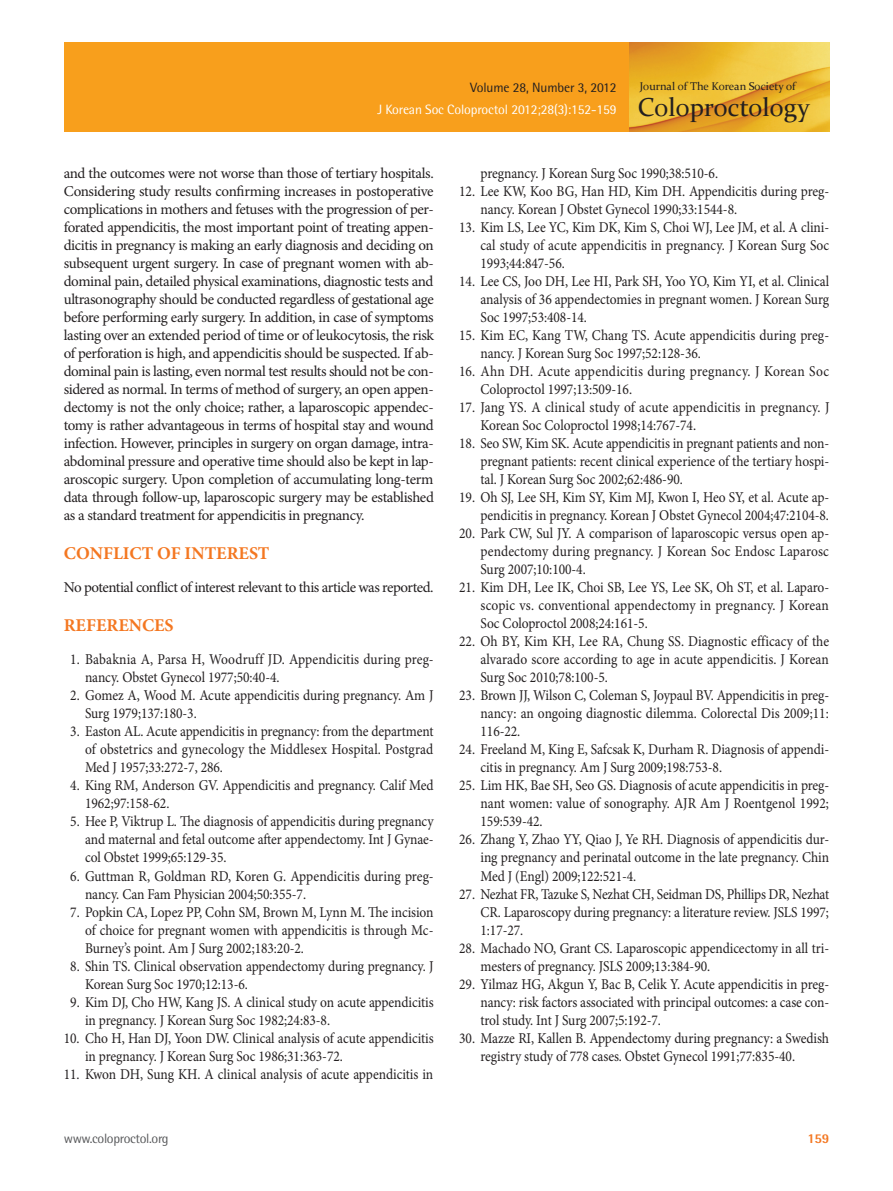
<style>
.page{position:relative;width:893px;height:1191px;background:#fff}
.page>*{position:absolute;margin:0;border:0;box-sizing:border-box;transform-origin:0 0}
.t1{font:25.95px "Constantia";color:#231f20}
.t2{font:700 18px "Minion Pro";color:#f47721}
.t3{font:15px/18px "Minion Pro";letter-spacing:-.005em;color:#231f20;scale:.9 1}
.t4{font:15px/18px "Minion Pro";letter-spacing:-.005em;color:#231f20;text-align:justify}
.t5{font:15px "Minion Pro";letter-spacing:-.035em;color:#231f20}
.t6{font:13.5px "Rotis Semi Sans Std";letter-spacing:-.01em;color:#fff}
.t7{font:13.5px "Rotis Semi Sans Std";letter-spacing:-.01em;color:#231f20}
.t8{font:13.5px "Rotis Semi Sans Std";letter-spacing:-.025em;color:#57585a}
.t9{font:800 13.5px "Rotis Semi Sans Std";color:#f47721}
.t10{font:11.25px "Constantia";color:#231f20}
</style>
<div class="page">
<div style="left:64px;top:43px;width:565px;height:89px;background:#f89f1c"></div>
<img style="left:629px;top:43px;width:200px;height:89px">
<p class="t7" style="left:470px;top:80px;width:148px">Volume 28, Number 3, 2012</p>
<p class="t6" style="left:377px;top:102px;width:241px">J Korean Soc Coloproctol 2012;28(3):152-159</p>
<p class="t10" style="left:640px;top:79px;width:157px">Journal of The Korean Society of</p>
<h1 class="t1" style="left:638px;top:90px;width:174px">Coloproctology</h1>
<p class="t4" style="left:64px;top:164px;width:372px">and the outcomes were not worse than those of tertiary hospitals.<br>Considering study results confirming increases in postoperative complications in mothers and fetuses with the progression of per&shy;forated appendicitis, the most important point of treating appen&shy;dicitis in pregnancy is making an early diagnosis and deciding on subsequent urgent surgery. In case of pregnant women with ab&shy;dominal pain, detailed physical examinations, diagnostic tests and ultrasonography should be conducted regardless of gestational age before performing early surgery. In addition, in case of symptoms lasting over an extended period of time or of leukocytosis, the risk of perforation is high, and appendicitis should be suspected. If ab&shy;dominal pain is lasting, even normal test results should not be con&shy;sidered as normal. In terms of method of surgery, an open appen&shy;dectomy is not the only choice; rather, a laparoscopic appendec&shy;tomy is rather advantageous in terms of hospital stay and wound infection. However, principles in surgery on organ damage, intra&shy;abdominal pressure and operative time should also be kept in lap&shy;aroscopic surgery. Upon completion of accumulating long-term data through follow-up, laparoscopic surgery may be established as a standard treatment for appendicitis in pregnancy.</p>
<p class="t2" style="left:64px;top:540px;width:207px">CONFLICT OF INTEREST</p>
<p class="t5" style="left:64px;top:577px;width:371px">No potential conflict of interest relevant to this article was reported.</p>
<p class="t2" style="left:64px;top:612px;width:111px">REFERENCES</p>
<p class="t3" style="left:85px;top:650px;width:389px;text-indent:-15px">1. Babaknia A, Parsa H, Woodruff JD. Appendicitis during preg&shy;nancy. Obstet Gynecol 1977;50:40-4.</p>
<p class="t3" style="left:85px;top:686px;width:389px;text-indent:-15px">2. Gomez A, Wood M. Acute appendicitis during pregnancy. Am J<br>Surg 1979;137:180-3.</p>
<p class="t3" style="left:85px;top:722px;width:389px;text-align:justify;text-indent:-15px">3. Easton AL. Acute appendicitis in pregnancy: from the department of obstetrics and gynecology the Middlesex Hospital. Postgrad Med J 1957;33:272-7, 286.</p>
<p class="t3" style="left:85px;top:776px;width:389px;text-indent:-15px">4. King RM, Anderson GV. Appendicitis and pregnancy. Calif Med<br>1962;97:158-62.</p>
<p class="t3" style="left:85px;top:812px;width:389px;text-align:justify;text-indent:-15px">5. Hee P, Viktrup L. The diagnosis of appendicitis during pregnancy and maternal and fetal outcome after appendectomy. Int J Gynae&shy;col Obstet 1999;65:129-35.</p>
<p class="t3" style="left:85px;top:866px;width:389px;text-indent:-15px">6. Guttman R, Goldman RD, Koren G. Appendicitis during preg&shy;nancy. Can Fam Physician 2004;50:355-7.</p>
<p class="t3" style="left:85px;top:902px;width:389px;text-align:justify;text-indent:-15px">7. Popkin CA, Lopez PP, Cohn SM, Brown M, Lynn M. The incision of choice for pregnant women with appendicitis is through Mc-Burney’s point. Am J Surg 2002;183:20-2.</p>
<p class="t3" style="left:85px;top:956px;width:389px;text-indent:-15px">8. Shin TS. Clinical observation appendectomy during pregnancy. J<br>Korean Surg Soc 1970;12:13-6.</p>
<p class="t3" style="left:85px;top:992px;width:389px;text-indent:-15px">9. Kim DJ, Cho HW, Kang JS. A clinical study on acute appendicitis in pregnancy. J Korean Surg Soc 1982;24:83-8.</p>
<p class="t3" style="left:85px;top:1028px;width:389px;text-indent:-21px">10. Cho H, Han DJ, Yoon DW. Clinical analysis of acute appendicitis in pregnancy. J Korean Surg Soc 1986;31:363-72.</p>
<p class="t3" style="left:64px;top:1064px;width:412px">11. Kwon DH, Sung KH. A clinical analysis of acute appendicitis in</p>
<p class="t3" style="left:480px;top:164px;width:265px">pregnancy. J Korean Surg Soc 1990;38:510-6.</p>
<p class="t3" style="left:480px;top:182px;width:389px;text-indent:-21px">12. Lee KW, Koo BG, Han HD, Kim DH. Appendicitis during preg&shy;nancy. Korean J Obstet Gynecol 1990;33:1544-8.</p>
<p class="t3" style="left:480px;top:218px;width:389px;text-align:justify;text-indent:-21px">13. Kim LS, Lee YC, Kim DK, Kim S, Choi WJ, Lee JM, et al. A clini&shy;cal study of acute appendicitis in pregnancy. J Korean Surg Soc 1993;44:847-56.</p>
<p class="t3" style="left:480px;top:272px;width:389px;text-align:justify;text-indent:-21px">14. Lee CS, Joo DH, Lee HI, Park SH, Yoo YO, Kim YI, et al. Clinical analysis of 36 appendectomies in pregnant women. J Korean Surg Soc 1997;53:408-14.</p>
<p class="t3" style="left:480px;top:326px;width:389px;text-indent:-21px">15. Kim EC, Kang TW, Chang TS. Acute appendicitis during preg&shy;nancy. J Korean Surg Soc 1997;52:128-36.</p>
<p class="t3" style="left:480px;top:362px;width:389px;text-indent:-21px">16. Ahn DH. Acute appendicitis during pregnancy. J Korean Soc<br>Coloproctol 1997;13:509-16.</p>
<p class="t3" style="left:480px;top:398px;width:389px;text-indent:-21px">17. Jang YS. A clinical study of acute appendicitis in pregnancy. J<br>Korean Soc Coloproctol 1998;14:767-74.</p>
<p class="t3" style="left:480px;top:434px;width:389px;text-align:justify;text-indent:-21px">18. Seo SW, Kim SK. Acute appendicitis in pregnant patients and non&shy;pregnant patients: recent clinical experience of the tertiary hospi&shy;tal. J Korean Surg Soc 2002;62:486-90.</p>
<p class="t3" style="left:459px;top:488px;width:413px;text-align:right">19. Oh SJ, Lee SH, Kim SY, Kim MJ, Kwon I, Heo SY, et al. Acute ap&shy;pendicitis in pregnancy. Korean J Obstet Gynecol 2004;47:2104-8.</p>
<p class="t3" style="left:480px;top:524px;width:389px;text-align:justify;text-indent:-21px">20. Park CW, Sul JY. A comparison of laparoscopic versus open ap&shy;pendectomy during pregnancy. J Korean Soc Endosc Laparosc Surg 2007;10:100-4.</p>
<p class="t3" style="left:480px;top:578px;width:389px;text-align:justify;text-indent:-21px">21. Kim DH, Lee IK, Choi SB, Lee YS, Lee SK, Oh ST, et al. Laparo&shy;scopic vs. conventional appendectomy in pregnancy. J Korean Soc Coloproctol 2008;24:161-5.</p>
<p class="t3" style="left:480px;top:632px;width:389px;text-align:justify;text-indent:-21px">22. Oh BY, Kim KH, Lee RA, Chung SS. Diagnostic efficacy of the alvarado score according to age in acute appendicitis. J Korean Surg Soc 2010;78:100-5.</p>
<p class="t3" style="left:480px;top:686px;width:389px;text-align:justify;text-indent:-21px">23. Brown JJ, Wilson C, Coleman S, Joypaul BV. Appendicitis in preg&shy;nancy: an ongoing diagnostic dilemma. Colorectal Dis 2009;11:<br>116-22.</p>
<p class="t3" style="left:480px;top:740px;width:389px;text-indent:-21px">24. Freeland M, King E, Safcsak K, Durham R. Diagnosis of appendi&shy;citis in pregnancy. Am J Surg 2009;198:753-8.</p>
<p class="t3" style="left:480px;top:776px;width:389px;text-align:justify;text-indent:-21px">25. Lim HK, Bae SH, Seo GS. Diagnosis of acute appendicitis in preg&shy;nant women: value of sonography. AJR Am J Roentgenol 1992; 159:539-42.</p>
<p class="t3" style="left:480px;top:830px;width:389px;text-align:justify;text-indent:-21px">26. Zhang Y, Zhao YY, Qiao J, Ye RH. Diagnosis of appendicitis dur&shy;ing pregnancy and perinatal outcome in the late pregnancy. Chin Med J (Engl) 2009;122:521-4.</p>
<p class="t3" style="left:480px;top:884px;width:389px;text-align:justify;text-indent:-21px">27. Nezhat FR, Tazuke S, Nezhat CH, Seidman DS, Phillips DR, Nezhat CR. Laparoscopy during pregnancy: a literature review. JSLS 1997; 1:17-27.</p>
<p class="t3" style="left:480px;top:938px;width:389px;text-indent:-21px">28. Machado NO, Grant CS. Laparoscopic appendicectomy in all tri&shy;mesters of pregnancy. JSLS 2009;13:384-90.</p>
<p class="t3" style="left:480px;top:974px;width:389px;text-align:justify;text-indent:-21px">29. Yilmaz HG, Akgun Y, Bac B, Celik Y. Acute appendicitis in preg&shy;nancy: risk factors associated with principal outcomes: a case con&shy;trol study. Int J Surg 2007;5:192-7.</p>
<p class="t3" style="left:480px;top:1028px;width:389px;text-indent:-21px">30. Mazze RI, Kallen B. Appendectomy during pregnancy: a Swedish registry study of 778 cases. Obstet Gynecol 1991;77:835-40.</p>
<p class="t8" style="left:64px;top:1130px;width:106px">www.coloproctol.org</p>
<p class="t9" style="left:807px;top:1129px;width:23px">159</p>
</div>
